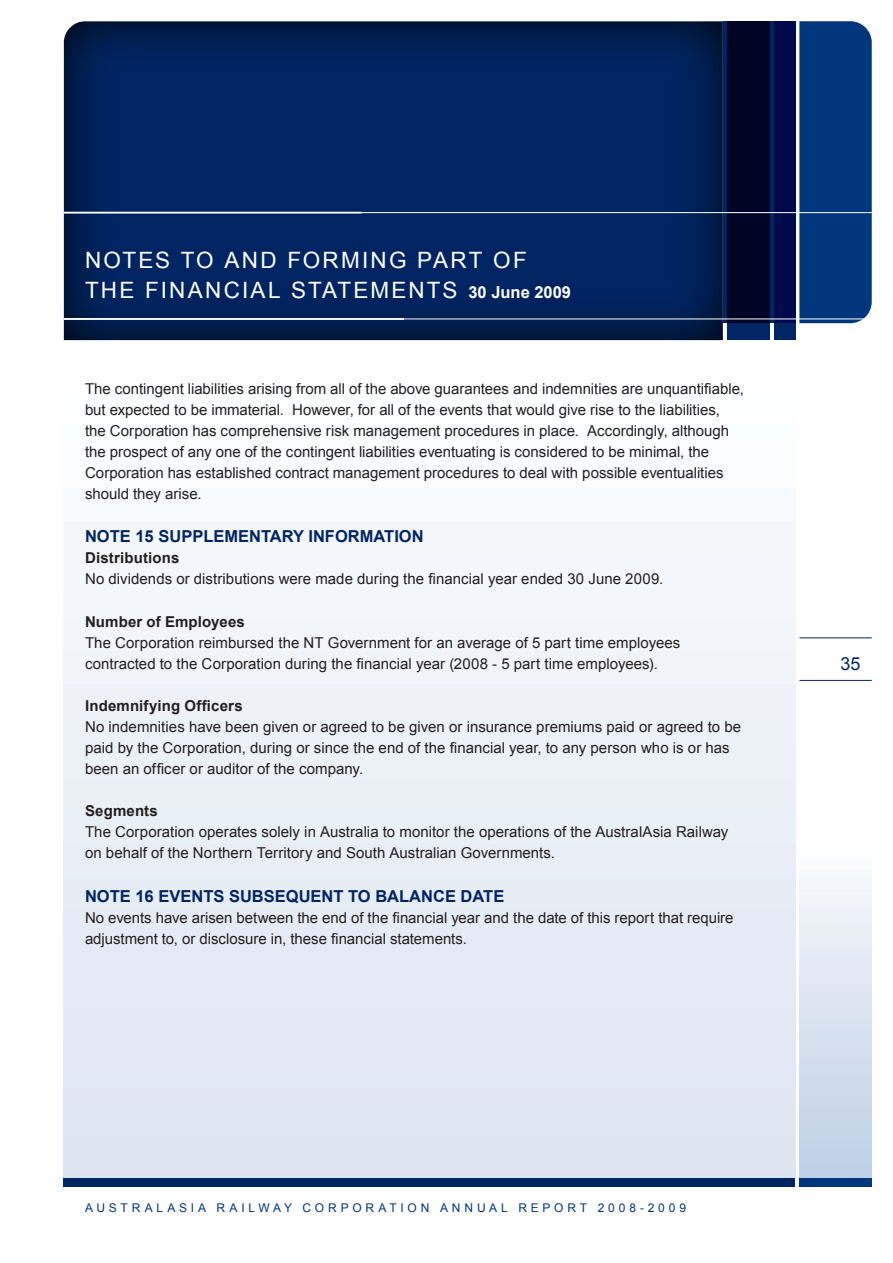
<style>
.page{position:relative;width:893px;height:1263px;background:#fff}
.page>*{position:absolute;margin:0;border:0;box-sizing:border-box;transform-origin:0 0}
.t1{font:22.5px "Arial";letter-spacing:.085em;color:#fff}
.t2{font:18px "Arial";color:#002562}
.t3{font:700 16.5px "Arial";color:#002562}
.t4{font:700 16.5px "Arial";color:#fff}
.t5{font:15px/21px "Arial";color:#231f20}
.t6{font:700 15px "Arial";letter-spacing:.01em;color:#231f20}
.t7{font:12px "Arial";letter-spacing:.315em;color:#00377c}
.s1{font-weight:400;font-size:22.5px}
</style>
<div class="page">
<div style="left:64px;top:349px;width:731px;height:829px;background:linear-gradient(to bottom,#feffff,#dce4f1)"></div>
<div style="left:799px;top:838px;width:73px;height:340px;background:linear-gradient(to bottom,#fdfdfe,#bdcee5)"></div>
<div style="left:723px;top:21px;width:72px;height:302px;background:#002562"></div>
<svg style="left:63px;top:21px;width:662px;height:320px;background:#02245c"></svg>
<div style="left:727px;top:21px;width:43px;height:319px;background:#000525"></div>
<div style="left:799px;top:21px;width:73px;height:302px;background:#00377c"></div>
<hr style="left:799px;top:637px;width:73px;height:1px;background:#002562">
<hr style="left:799px;top:680px;width:73px;height:1px;background:#002562">
<div style="left:64px;top:1178px;width:731px;height:8px;background:#002562"></div>
<div style="left:799px;top:1178px;width:73px;height:8px;background:#00377c"></div>
<div style="left:774px;top:21px;width:21px;height:319px;background:#000a4b"></div>
<hr style="left:64px;top:212px;width:808px;height:1px;background:#fff">
<hr style="left:64px;top:319px;width:808px;height:1px;background:#fff">
<hr style="left:64px;top:318px;width:340px;height:2px;background:#fff">
<h1 class="t1" style="left:85px;top:245px;width:36px">Note</h1>
<h1 class="t1" style="left:155px;top:245px;width:88px">s To and</h1>
<h1 class="t1" style="left:287px;top:245px;width:35px">Form</h1>
<h1 class="t1" style="left:362px;top:245px;width:26px">ing</h1>
<h1 class="t1" style="left:417px;top:245px;width:34px">Part</h1>
<h1 class="t1" style="left:493px;top:245px;width:17px">of</h1>
<h1 class="t1" style="left:85px;top:275px;width:17px">the</h1>
<h1 class="t1" style="left:145px;top:275px;width:42px">Financ</h1>
<h1 class="t1" style="left:242px;top:275px;width:67px">ial Statement</h1>
<p class="t4" style="left:443px;top:281px;width:130px"><span class="s1">s</span> 30 June 2009</p>
<p class="t5" style="left:85px;top:378px;width:660px">The contingent liabilities arising from all of the above guarantees and indemnities are unquantifiable, but expected to be immaterial. However, for all of the events that would give rise to the liabilities, the Corporation has comprehensive risk management procedures in place. Accordingly, although the prospect of any one of the contingent liabilities eventuating is considered to be minimal, the Corporation has established contract management procedures to deal with possible eventualities should they arise.</p>
<p class="t3" style="left:85px;top:526px;width:340px">NOTE 15 SUPPLEMENTARY INFORMATION</p>
<p class="t6" style="left:85px;top:548px;width:96px">Distributions</p>
<p class="t5" style="left:85px;top:569px;width:580px">No dividends or distributions were made during the financial year ended 30 June 2009.</p>
<p class="t6" style="left:85px;top:611px;width:161px">Number of Employees</p>
<p class="t5" style="left:85px;top:632px;width:597px">The Corporation reimbursed the NT Government for an average of 5 part time employees contracted to the Corporation during the financial year (2008 - 5 part time employees).</p>
<p class="t6" style="left:85px;top:696px;width:159px">Indemnifying Officers</p>
<p class="t5" style="left:85px;top:716px;width:658px">No indemnities have been given or agreed to be given or insurance premiums paid or agreed to be paid by the Corporation, during or since the end of the financial year, to any person who is or has been an officer or auditor of the company.</p>
<p class="t6" style="left:85px;top:801px;width:74px">Segments</p>
<p class="t5" style="left:85px;top:822px;width:645px">The Corporation operates solely in Australia to monitor the operations of the AustralAsia Railway on behalf of the Northern Territory and South Australian Governments.</p>
<p class="t3" style="left:85px;top:885px;width:421px">NOTE 16 EVENTS SUBSEQUENT TO BALANCE DATE</p>
<p class="t5" style="left:85px;top:907px;width:650px">No events have arisen between the end of the financial year and the date of this report that require adjustment to, or disclosure in, these financial statements.</p>
<p class="t2" style="left:840px;top:652px;width:22px">35</p>
<p class="t7" style="left:85px;top:1200px;width:48px">Au stral</p>
<p class="t7" style="left:167px;top:1200px;width:161px">Asia Ra il way Corporat</p>
<p class="t7" style="left:400px;top:1200px;width:19px">i on</p>
<p class="t7" style="left:440px;top:1200px;width:24px">A nnual</p>
<p class="t7" style="left:518px;top:1200px;width:25px">R eport</p>
<p class="t7" style="left:598px;top:1200px;width:90px">2008-2009</p>
</div>
